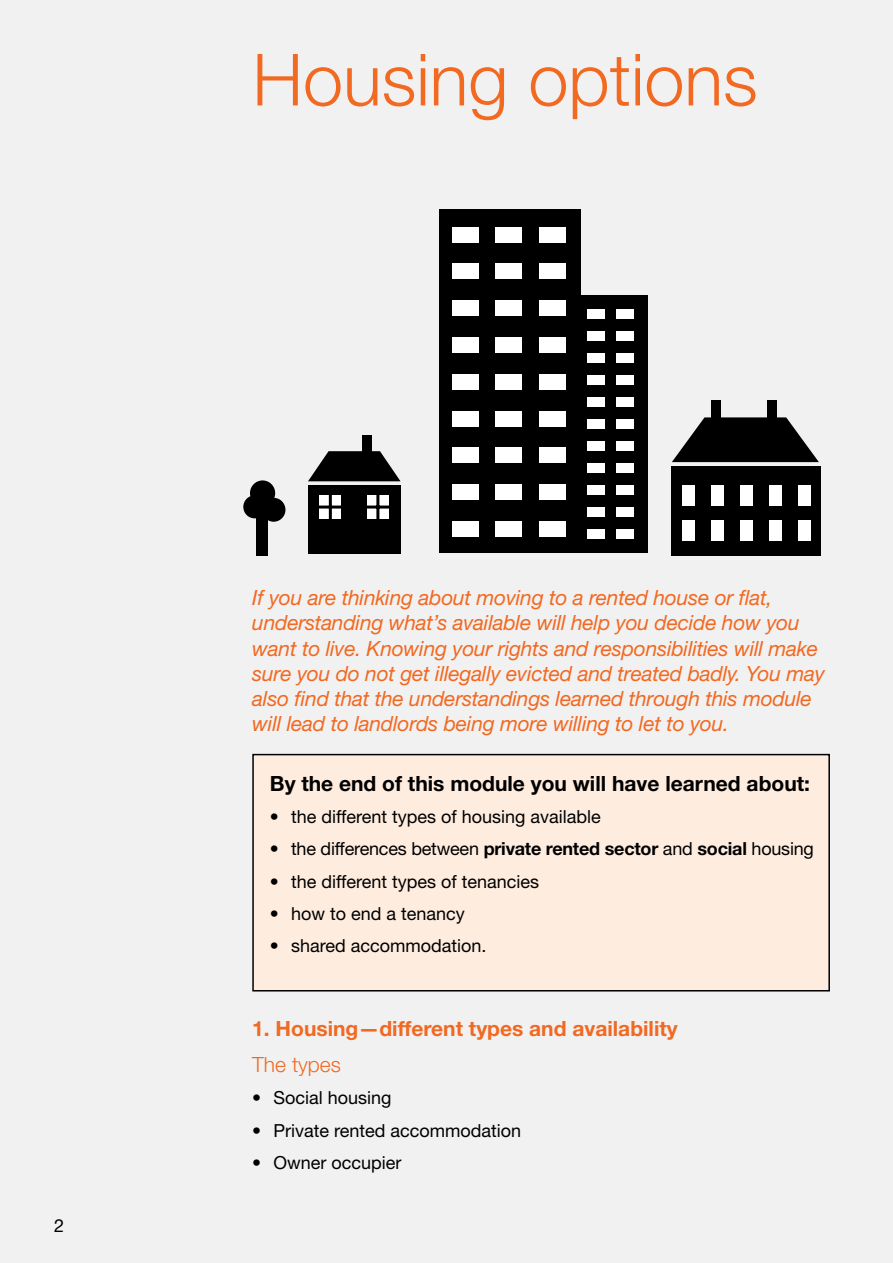
<style>
.page{position:relative;width:893px;height:1263px;background:#f1f1f2}
.page>*{position:absolute;margin:0;border:0;box-sizing:border-box;transform-origin:0 0}
.t1{font:300 72px "Helvetica Neue LT Std";color:#f26921}
.t2{font:italic 21px/25.2px "Helvetica Neue LT Std";letter-spacing:-.01em;color:#f26921}
.t3{font:700 21px "Helvetica Neue LT Std";color:#000}
.t4{font:700 21px "Helvetica Neue LT Std";color:#f26921}
.t5{font:300 21px "Helvetica Neue LT Std";color:#f26921}
.t6{font:18px "Helvetica Neue LT Std";color:#000}
.s1{font-weight:700}
</style>
<div class="page">
<div style="left:253px;top:755px;width:576px;height:236px;background:#feecdf"></div>
<div style="left:252px;top:754px;width:578px;height:237px;border:2px solid #000"></div>
<div style="left:439px;top:209px;width:142px;height:344px;background:#000"></div>
<div style="left:539px;top:521px;width:27px;height:16px;background:#fff"></div>
<div style="left:495px;top:521px;width:27px;height:16px;background:#fff"></div>
<div style="left:452px;top:521px;width:26px;height:16px;background:#fff"></div>
<div style="left:539px;top:484px;width:27px;height:16px;background:#fff"></div>
<div style="left:495px;top:484px;width:27px;height:16px;background:#fff"></div>
<div style="left:452px;top:484px;width:26px;height:16px;background:#fff"></div>
<div style="left:539px;top:448px;width:27px;height:15px;background:#fff"></div>
<div style="left:495px;top:448px;width:27px;height:15px;background:#fff"></div>
<div style="left:452px;top:448px;width:26px;height:15px;background:#fff"></div>
<div style="left:539px;top:411px;width:27px;height:15px;background:#fff"></div>
<div style="left:495px;top:411px;width:27px;height:15px;background:#fff"></div>
<div style="left:452px;top:411px;width:26px;height:15px;background:#fff"></div>
<div style="left:539px;top:374px;width:27px;height:16px;background:#fff"></div>
<div style="left:495px;top:374px;width:27px;height:16px;background:#fff"></div>
<div style="left:452px;top:374px;width:26px;height:16px;background:#fff"></div>
<div style="left:539px;top:337px;width:27px;height:16px;background:#fff"></div>
<div style="left:495px;top:337px;width:27px;height:16px;background:#fff"></div>
<div style="left:452px;top:337px;width:26px;height:16px;background:#fff"></div>
<div style="left:539px;top:300px;width:27px;height:16px;background:#fff"></div>
<div style="left:495px;top:300px;width:27px;height:16px;background:#fff"></div>
<div style="left:452px;top:300px;width:26px;height:16px;background:#fff"></div>
<div style="left:539px;top:264px;width:27px;height:15px;background:#fff"></div>
<div style="left:495px;top:264px;width:27px;height:15px;background:#fff"></div>
<div style="left:452px;top:264px;width:26px;height:15px;background:#fff"></div>
<div style="left:539px;top:227px;width:27px;height:15px;background:#fff"></div>
<div style="left:495px;top:227px;width:27px;height:15px;background:#fff"></div>
<div style="left:452px;top:227px;width:26px;height:15px;background:#fff"></div>
<div style="left:581px;top:295px;width:67px;height:258px;background:#000"></div>
<div style="left:617px;top:530px;width:17px;height:9px;background:#fff"></div>
<div style="left:587px;top:530px;width:18px;height:9px;background:#fff"></div>
<div style="left:617px;top:508px;width:17px;height:9px;background:#fff"></div>
<div style="left:587px;top:508px;width:18px;height:9px;background:#fff"></div>
<div style="left:617px;top:486px;width:17px;height:9px;background:#fff"></div>
<div style="left:587px;top:486px;width:18px;height:9px;background:#fff"></div>
<div style="left:617px;top:463px;width:17px;height:10px;background:#fff"></div>
<div style="left:587px;top:463px;width:18px;height:10px;background:#fff"></div>
<div style="left:617px;top:441px;width:17px;height:10px;background:#fff"></div>
<div style="left:587px;top:441px;width:18px;height:10px;background:#fff"></div>
<div style="left:617px;top:419px;width:17px;height:10px;background:#fff"></div>
<div style="left:587px;top:419px;width:18px;height:10px;background:#fff"></div>
<div style="left:617px;top:397px;width:17px;height:10px;background:#fff"></div>
<div style="left:587px;top:397px;width:18px;height:10px;background:#fff"></div>
<div style="left:617px;top:375px;width:17px;height:9px;background:#fff"></div>
<div style="left:587px;top:375px;width:18px;height:9px;background:#fff"></div>
<div style="left:617px;top:353px;width:17px;height:9px;background:#fff"></div>
<div style="left:587px;top:353px;width:18px;height:9px;background:#fff"></div>
<div style="left:617px;top:331px;width:17px;height:9px;background:#fff"></div>
<div style="left:587px;top:331px;width:18px;height:9px;background:#fff"></div>
<div style="left:617px;top:309px;width:17px;height:9px;background:#fff"></div>
<div style="left:587px;top:309px;width:18px;height:9px;background:#fff"></div>
<div style="left:672px;top:466px;width:149px;height:90px;background:#000"></div>
<div style="left:798px;top:520px;width:13px;height:21px;background:#fff"></div>
<div style="left:769px;top:520px;width:13px;height:21px;background:#fff"></div>
<div style="left:740px;top:520px;width:13px;height:21px;background:#fff"></div>
<div style="left:711px;top:520px;width:13px;height:21px;background:#fff"></div>
<div style="left:682px;top:520px;width:12px;height:21px;background:#fff"></div>
<div style="left:798px;top:485px;width:13px;height:20px;background:#fff"></div>
<div style="left:769px;top:485px;width:13px;height:20px;background:#fff"></div>
<div style="left:740px;top:485px;width:13px;height:20px;background:#fff"></div>
<div style="left:711px;top:485px;width:13px;height:20px;background:#fff"></div>
<div style="left:682px;top:485px;width:12px;height:20px;background:#fff"></div>
<svg style="left:672px;top:417px;width:147px;height:45px"></svg>
<div style="left:767px;top:401px;width:10px;height:31px;background:#000"></div>
<div style="left:711px;top:401px;width:10px;height:31px;background:#000"></div>
<div style="left:308px;top:485px;width:93px;height:68px;background:#000"></div>
<svg style="left:308px;top:451px;width:93px;height:30px"></svg>
<div style="left:362px;top:436px;width:10px;height:31px;background:#000"></div>
<div style="left:320px;top:495px;width:21px;height:24px;background:#fff"></div>
<div style="left:367px;top:495px;width:22px;height:24px;background:#fff"></div>
<hr style="left:329px;top:493px;width:3px;height:34px;background:#000">
<hr style="left:376px;top:493px;width:3px;height:34px;background:#000">
<hr style="left:313px;top:505px;width:80px;height:3px;background:#000">
<div style="left:256px;top:503px;width:11px;height:53px;background:#000"></div>
<div style="left:243px;top:495px;width:23px;height:23px;background:#000;border-radius:50%"></div>
<div style="left:250px;top:480px;width:25px;height:26px;background:#000;border-radius:50%"></div>
<div style="left:262px;top:498px;width:23px;height:24px;background:#000;border-radius:50%"></div>
<p class="t6" style="left:54px;top:1215px;width:12px">2</p>
<h1 class="t1" style="left:252px;top:36px;width:507px">Housing options</h1>
<p class="t2" style="left:252px;top:585px;width:574px">If you are thinking about moving to a rented house or flat, understanding what’s available will help you decide how you want to live. Knowing your rights and responsibilities will make sure you do not get illegally evicted and treated badly. You may also find that the understandings learned through this module will lead to landlords being more willing to let to you.</p>
<p class="t3" style="left:270px;top:770px;width:542px">By the end of this module you will have learned about:</p>
<p class="t6" style="left:270px;top:806px;width:332px">• the different types of housing available</p>
<p class="t6" style="left:270px;top:838px;width:546px">• the differences between <span class="s1">private rented sector</span> and <span class="s1">social</span> housing</p>
<p class="t6" style="left:270px;top:870px;width:271px">• the different types of tenancies</p>
<p class="t6" style="left:270px;top:903px;width:196px">• how to end a tenancy</p>
<p class="t6" style="left:270px;top:935px;width:218px">• shared accommodation.</p>
<p class="t4" style="left:252px;top:1016px;width:427px">1. Housing—different types and availability</p>
<p class="t5" style="left:252px;top:1052px;width:90px">The types</p>
<p class="t6" style="left:252px;top:1087px;width:141px">• Social housing</p>
<p class="t6" style="left:252px;top:1119px;width:270px">• Private rented accommodation</p>
<p class="t6" style="left:252px;top:1152px;width:151px">• Owner occupier</p>
</div>
